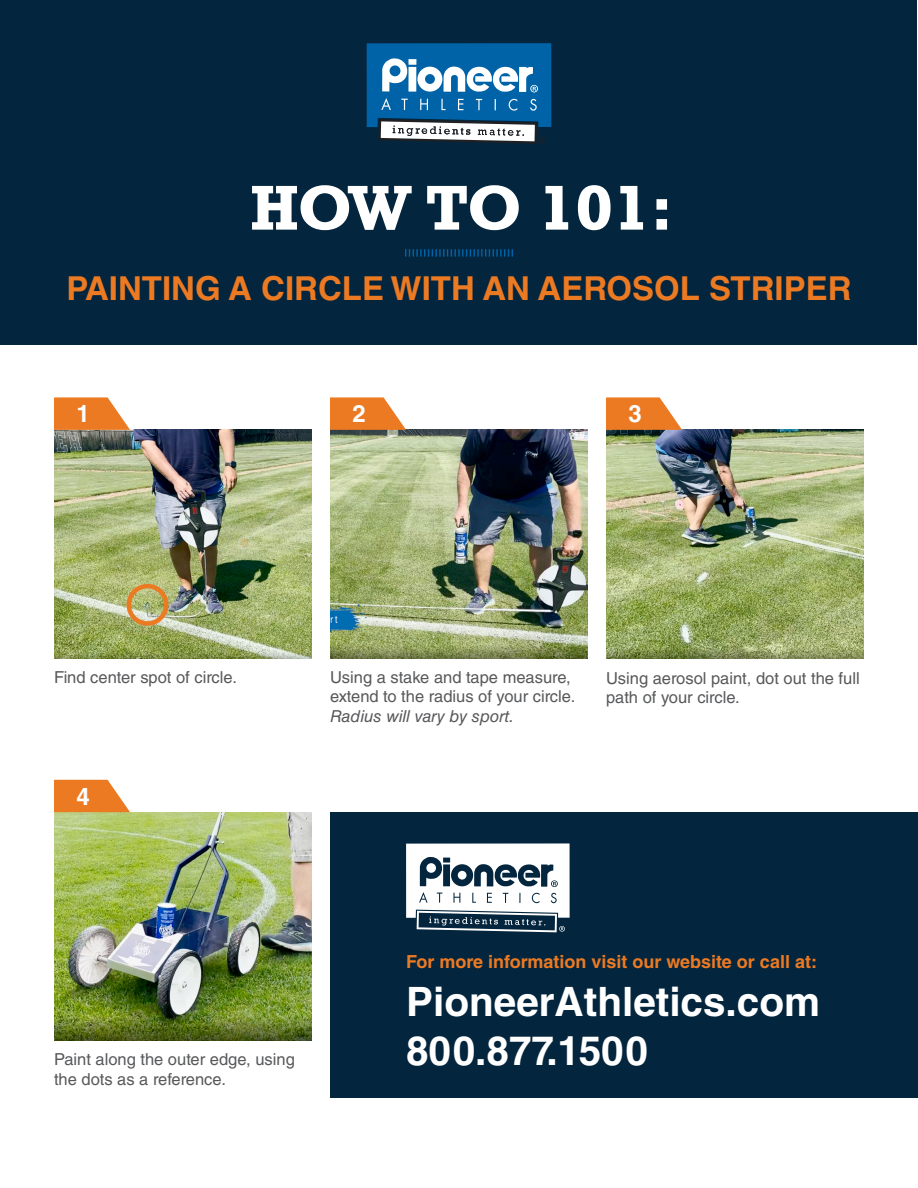
<style>
.page{position:relative;width:918px;height:1188px;background:#fff}
.page>*{position:absolute;margin:0;border:0;box-sizing:border-box;transform-origin:0 0}
.t1{font:700 59.4px "Rockwell";letter-spacing:-.025em;color:#fff}
.t2{font:700 40.5px "Helvetica LT Std";color:#fff}
.t3{font:700 33px "Helvetica LT Std";color:#ec7a23}
.t4{font:700 24px "Helvetica LT Std";color:#fff}
.t5{font:700 18px "Helvetica LT Std";color:#ec7a23}
.t6{font:16.5px/19.8px "Helvetica LT Std";color:#57585a}
.t7{font:italic 16.5px "Helvetica LT Std";color:#57585a}
</style>
<div class="page">
<div style="left:1px;top:1px;width:916px;height:344px;background:#03253d"></div>
<svg style="left:367px;top:43px;width:184px;height:101px;background:#4885b1"></svg>
<svg style="left:405px;top:249px;width:108px;height:8px"></svg>
<img style="left:606px;top:430px;width:258px;height:228px">
<img style="left:54px;top:812px;width:258px;height:229px">
<img style="left:54px;top:430px;width:258px;height:228px">
<img style="left:330px;top:430px;width:258px;height:228px">
<svg style="left:54px;top:780px;width:76px;height:32px;background:#ee8d43"></svg>
<svg style="left:54px;top:397px;width:76px;height:33px;background:#ee8f46"></svg>
<svg style="left:330px;top:397px;width:76px;height:33px;background:#ee8e45"></svg>
<svg style="left:606px;top:397px;width:76px;height:33px;background:#ee8e45"></svg>
<div style="left:127px;top:584px;width:41px;height:42px;border:4px solid #ec7a23;border-radius:50%"></div>
<div style="left:330px;top:812px;width:588px;height:285px;background:#03253d"></div>
<svg style="left:406px;top:843px;width:164px;height:89px"></svg>
<p class="t1" style="left:250px;top:170px;width:425px">HOW TO 101:</p>
<p class="t3" style="left:66px;top:268px;width:787px">PAINTING A CIRCLE WITH AN AEROSOL STRIPER</p>
<p class="t4" style="left:77px;top:399px;width:15px">1</p>
<p class="t4" style="left:353px;top:399px;width:15px">2</p>
<p class="t4" style="left:629px;top:399px;width:15px">3</p>
<p class="t6" style="left:54px;top:667px;width:185px">Find center spot of circle.</p>
<p class="t6" style="left:330px;top:667px;width:247px">Using a stake and tape measure, extend to the radius of your circle.</p>
<p class="t7" style="left:330px;top:707px;width:186px">Radius will vary by sport.</p>
<p class="t4" style="left:77px;top:781px;width:15px">4</p>
<p class="t6" style="left:606px;top:668px;width:255px">Using aerosol paint, dot out the full path of your circle.</p>
<p class="t6" style="left:54px;top:1049px;width:242px">Paint along the outer edge, using the dots as a reference.</p>
<p class="t5" style="left:406px;top:950px;width:412px">For more information visit our website or call at:</p>
<p class="t2" style="left:406px;top:977px;width:416px">PioneerAthletics.com</p>
<p class="t2" style="left:406px;top:1026px;width:243px">800.877.1500</p>
</div>
